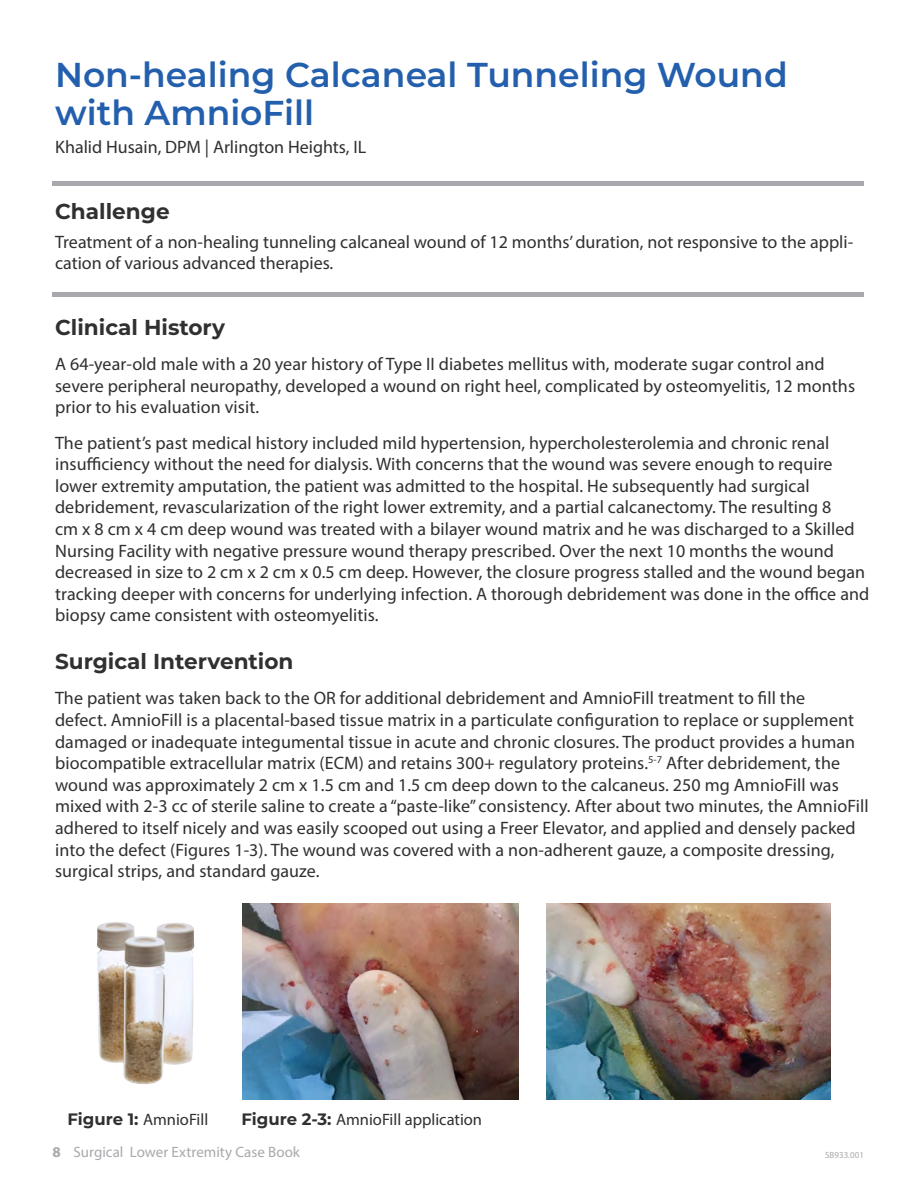
<style>
.page{position:relative;width:918px;height:1188px;background:#fff}
.page>*{position:absolute;margin:0;border:0;box-sizing:border-box;transform-origin:0 0}
.t1{font:600 34.5px/37.5px "Montserrat";color:#235fad}
.t2{font:700 21.6px "Montserrat";color:#312f30}
.t3{font:18px/21.6px "Myriad Pro";letter-spacing:.005em;color:#312f30}
.t4{font:16.5px "Myriad Pro";color:#312f30}
.t5{font:15px "Myriad Pro";color:#a8a9ad}
.t6{font:9px "Myriad Pro";color:#a8a9ad}
.s1{font-family:"Montserrat";font-weight:700}
.s2{font-weight:700}
</style>
<div class="page">
<img style="left:242px;top:903px;width:277px;height:197px">
<img style="left:546px;top:903px;width:284px;height:197px">
<hr style="left:52px;top:181px;width:812px;height:4px;background:#a8a9ad">
<div style="left:52px;top:292px;width:812px;height:5px;background:#a8a9ad"></div>
<img style="left:96px;top:922px;width:99px;height:162px">
<p class="t1" style="left:55px;top:55px;width:734px">Non-healing Calcaneal Tunneling Wound with AmnioFill</p>
<p class="t3" style="left:55px;top:136px;width:313px">Khalid Husain, DPM | Arlington Heights, IL</p>
<p class="t2" style="left:55px;top:196px;width:116px">Challenge</p>
<p class="t3" style="left:55px;top:231px;width:800px;line-height:21px">Treatment of a non-healing tunneling calcaneal wound of 12 months’ duration, not responsive to the appli&shy;cation of various advanced therapies.</p>
<p class="t2" style="left:55px;top:312px;width:172px">Clinical History</p>
<p class="t3" style="left:55px;top:353px;width:802px">A 64-year-old male with a 20 year history of Type II diabetes mellitus with, moderate sugar control and severe peripheral neuropathy, developed a wound on right heel, complicated by osteomyelitis, 12 months prior to his evaluation visit.</p>
<p class="t3" style="left:55px;top:431px;width:816px">The patient’s past medical history included mild hypertension, hypercholesterolemia and chronic renal insufficiency without the need for dialysis. With concerns that the wound was severe enough to require lower extremity amputation, the patient was admitted to the hospital. He subsequently had surgical debridement, revascularization of the right lower extremity, and a partial calcanectomy. The resulting 8<br>cm x 8 cm x 4 cm deep wound was treated with a bilayer wound matrix and he was discharged to a Skilled Nursing Facility with negative pressure wound therapy prescribed. Over the next 10 months the wound decreased in size to 2 cm x 2 cm x 0.5 cm deep. However, the closure progress stalled and the wound began tracking deeper with concerns for underlying infection. A thorough debridement was done in the office and biopsy came consistent with osteomyelitis.</p>
<p class="t2" style="left:55px;top:646px;width:240px">Surgical Intervention</p>
<p class="t3" style="left:55px;top:687px;width:815px">The patient was taken back to the OR for additional debridement and AmnioFill treatment to fill the<br>defect. AmnioFill is a placental-based tissue matrix in a particulate configuration to replace or supplement damaged or inadequate integumental tissue in acute and chronic closures. The product provides a human biocompatible extracellular matrix (ECM) and retains 300+ regulatory proteins.<sup>5-7</sup> After debridement, the wound was approximately 2 cm x 1.5 cm and 1.5 cm deep down to the calcaneus. 250 mg AmnioFill was mixed with 2-3 cc of sterile saline to create a “paste-like” consistency. After about two minutes, the AmnioFill adhered to itself nicely and was easily scooped out using a Freer Elevator, and applied and densely packed into the defect (Figures 1-3). The wound was covered with a non-adherent gauze, a composite dressing, surgical strips, and standard gauze.</p>
<p class="t4" style="left:68px;top:1110px;width:142px"><span class="s1">Figure 1:</span> AmnioFill</p>
<p class="t4" style="left:241px;top:1110px;width:242px"><span class="s1">Figure 2-3:</span> AmnioFill application</p>
<p class="t5" style="left:53px;top:1143px;width:249px"><span class="s2">8</span> Surgical Lower Extremity Case Book</p>
<p class="t6" style="left:825px;top:1149px;width:40px">SB933.001</p>
</div>
